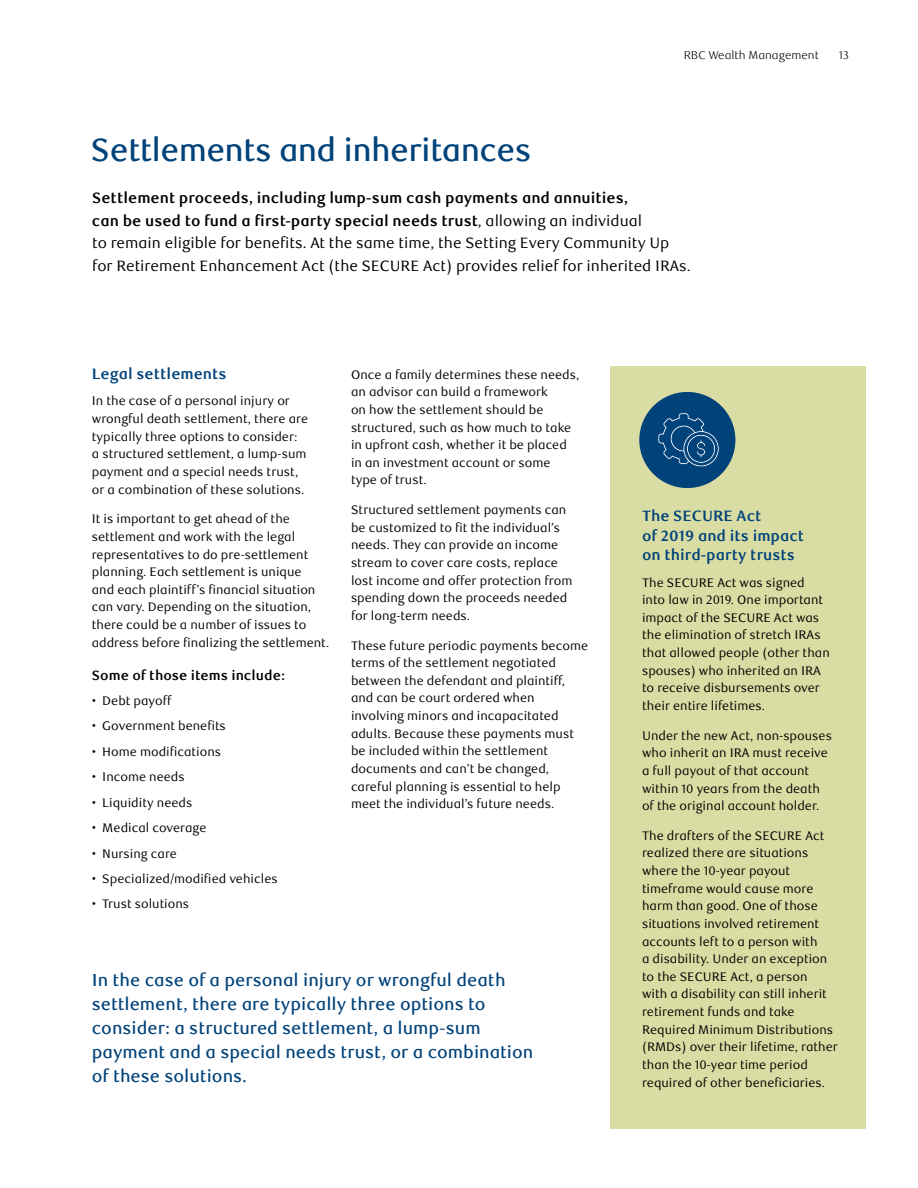
<style>
.page{position:relative;width:918px;height:1188px;background:#fff}
.page>*{position:absolute;margin:0;border:0;box-sizing:border-box;transform-origin:0 0}
.Page_title_21_5_26__H3{font:500 32.25px "RBC Display";color:#00427a}
.Large_pull_quote_11_5_16__P{font:500 17.25px/24px "RBC Text";color:#00427a}
.Intro_para_10_15__P{font:15px/22.5px "RBC Text";color:#000}
.Blue_subhead_10_13__H3{font:700 15px/19.5px "RBC Text";color:#00427a}
.H3_RBC_LND_lg_subhead_for_sidebar{font:700 15px "RBC Text";color:#00427a}
.Black_subhead_columns__H4{font:700 13.5px "RBC Text";color:#000}
.LND_RBC_body_8_25__P{font:12.3px/17.5px "RBC Text";color:#000}
.Sidebar_first_paragraph__P{font:12.3px/17.5px "RBC Text";color:#000}
.RBC_LND_body_8_25_bullet_single_list__P{font:12.3px "RBC Text";color:#000}
.RBC_LND_body_8_25_bullet_single_first_it{font:12.3px "RBC Text";color:#000}
.t1{font:300 11.25px "RBC Text";color:#000}
.s1{font-weight:700}
</style>
<div class="page">
<div style="left:610px;top:366px;width:256px;height:762px;background:#dadda3"></div>
<div style="left:639px;top:392px;width:96px;height:96px;background:#00427a;border-radius:50%"></div>
<svg style="left:658px;top:412px;width:62px;height:55px"></svg>
<p class="t1" style="left:684px;top:48px;width:137px">RBC Wealth Management</p>
<p class="t1" style="left:839px;top:48px;width:12px">13</p>
<h3 class="Page_title_21_5_26__H3" style="left:91px;top:132px;width:441px">Settlements and inheritances</h3>
<p class="Intro_para_10_15__P" style="left:92px;top:187px;width:600px"><span class="s1">Settlement proceeds, including lump-sum cash payments and annuities,<br>can be used to fund a first-party special needs trust</span>, allowing an individual<br>to remain eligible for benefits. At the same time, the Setting Every Community Up for Retirement Enhancement Act (the SECURE Act) provides relief for inherited IRAs.</p>
<h3 class="H3_RBC_LND_lg_subhead_for_sidebar" style="left:92px;top:365px;width:136px">Legal settlements</h3>
<p class="LND_RBC_body_8_25__P" style="left:92px;top:393px;width:218px">In the case of a personal injury or wrongful death settlement, there are typically three options to consider:<br>a structured settlement, a lump-sum payment and a special needs trust, or a combination of these solutions.</p>
<p class="LND_RBC_body_8_25__P" style="left:92px;top:511px;width:239px">It is important to get ahead of the settlement and work with the legal representatives to do pre-settlement planning. Each settlement is unique<br>and each plaintiff’s financial situation can vary. Depending on the situation, there could be a number of issues to address before finalizing the settlement.</p>
<h4 class="Black_subhead_columns__H4" style="left:92px;top:668px;width:195px">Some of those items include:</h4>
<p class="RBC_LND_body_8_25_bullet_single_first_it" style="left:92px;top:693px;width:81px">• Debt payoff</p>
<p class="RBC_LND_body_8_25_bullet_single_list__P" style="left:92px;top:719px;width:136px">• Government benefits</p>
<p class="RBC_LND_body_8_25_bullet_single_list__P" style="left:92px;top:744px;width:131px">• Home modifications</p>
<p class="RBC_LND_body_8_25_bullet_single_list__P" style="left:92px;top:770px;width:94px">• Income needs</p>
<p class="RBC_LND_body_8_25_bullet_single_list__P" style="left:92px;top:795px;width:102px">• Liquidity needs</p>
<p class="RBC_LND_body_8_25_bullet_single_list__P" style="left:92px;top:821px;width:116px">• Medical coverage</p>
<p class="RBC_LND_body_8_25_bullet_single_list__P" style="left:92px;top:846px;width:87px">• Nursing care</p>
<p class="RBC_LND_body_8_25_bullet_single_list__P" style="left:92px;top:872px;width:187px">• Specialized/modified vehicles</p>
<p class="RBC_LND_body_8_25_bullet_single_list__P" style="left:92px;top:897px;width:99px">• Trust solutions</p>
<p class="LND_RBC_body_8_25__P" style="left:351px;top:366px;width:230px">Once a family determines these needs, an advisor can build a framework<br>on how the settlement should be structured, such as how much to take in upfront cash, whether it be placed in an investment account or some type of trust.</p>
<p class="LND_RBC_body_8_25__P" style="left:351px;top:501px;width:223px">Structured settlement payments can be customized to fit the individual’s needs. They can provide an income stream to cover care costs, replace lost income and offer protection from spending down the proceeds needed for long-term needs.</p>
<p class="LND_RBC_body_8_25__P" style="left:351px;top:637px;width:239px">These future periodic payments become terms of the settlement negotiated between the defendant and plaintiff, and can be court ordered when involving minors and incapacitated adults. Because these payments must be included within the settlement documents and can’t be changed, careful planning is essential to help meet the individual’s future needs.</p>
<p class="Large_pull_quote_11_5_16__P" style="left:92px;top:969px;width:443px">In the case of a personal injury or wrongful death settlement, there are typically three options to consider: a structured settlement, a lump-sum payment and a special needs trust, or a combination of these solutions.</p>
<h3 class="Blue_subhead_10_13__H3" style="left:642px;top:507px;width:164px">The SECURE Act<br>of 2019 and its impact on third-party trusts</h3>
<p class="Sidebar_first_paragraph__P" style="left:642px;top:574px;width:189px">The SECURE Act was signed into law in 2019. One important impact of the SECURE Act was the elimination of stretch IRAs that allowed people (other than spouses) who inherited an IRA to receive disbursements over their entire lifetimes.</p>
<p class="LND_RBC_body_8_25__P" style="left:642px;top:727px;width:191px">Under the new Act, non-spouses who inherit an IRA must receive a full payout of that account within 10 years from the death of the original account holder.</p>
<p class="LND_RBC_body_8_25__P" style="left:642px;top:827px;width:197px">The drafters of the SECURE Act realized there are situations where the 10-year payout timeframe would cause more harm than good. One of those situations involved retirement accounts left to a person with<br>a disability. Under an exception to the SECURE Act, a person<br>with a disability can still inherit retirement funds and take<br>Required Minimum Distributions (RMDs) over their lifetime, rather than the 10-year time period required of other beneficiaries.</p>
</div>
